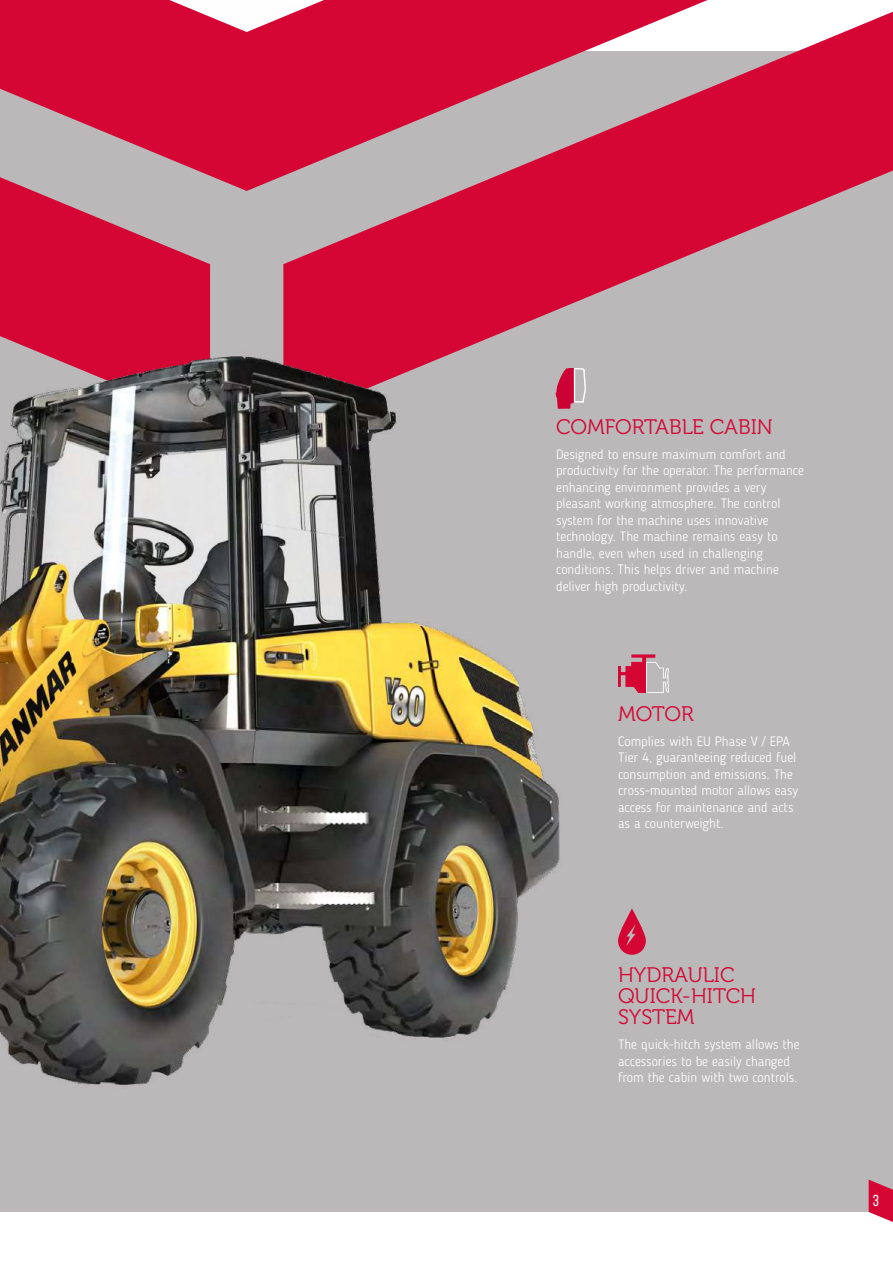
<style>
.page{position:relative;width:893px;height:1263px;background:#fff}
.page>*{position:absolute;margin:0;border:0;box-sizing:border-box;transform-origin:0 0}
.t1{font:21px/21px "Museo 300";color:#d50634}
.t2{font:15.9px "Bebas Neue";color:#fff}
.t3{font:300 13.5px/16.5px "Blogger Sans";color:#fff}
</style>
<div class="page">
<div style="left:0;top:51px;width:893px;height:1161px;background:#bab8b8"></div>
<svg style="left:283px;top:12px;width:610px;height:311px;fill:#d50634"></svg>
<svg style="left:0;top:0;width:708px;height:191px;fill:#d50634"></svg>
<svg style="left:0;top:177px;width:210px;height:146px;fill:#d50634"></svg>
<svg style="left:666px;top:668px;width:3px;height:25px"></svg>
<img style="left:0;top:323px;width:666px;height:762px">
<svg style="left:869px;top:1179px;width:24px;height:43px"></svg>
<h1 class="t1" style="left:556px;top:416px;width:218px">COMFORTABLE CABIN</h1>
<p class="t3" style="left:556px;top:446px;width:249px">Designed to ensure maximum comfort and productivity for the operator. The performance enhancing environment provides a very pleasant working atmosphere. The control system for the machine uses innovative technology. The machine remains easy to handle, even when used in challenging conditions. This helps driver and machine deliver high productivity.</p>
<h1 class="t1" style="left:618px;top:703px;width:77px">MOTOR</h1>
<p class="t3" style="left:618px;top:733px;width:182px">Complies with EU Phase V / EPA<br>Tier 4, guaranteeing reduced fuel consumption and emissions. The cross-mounted motor allows easy access for maintenance and acts as a counterweight.</p>
<h1 class="t1" style="left:618px;top:965px;width:140px">HYDRAULIC<br>QUICK-HITCH<br>SYSTEM</h1>
<p class="t3" style="left:618px;top:1036px;width:183px">The quick-hitch system allows the accessories to be easily changed from the cabin with two controls.</p>
<p class="t2" style="left:873px;top:1192px;width:8px">3</p>
</div>
